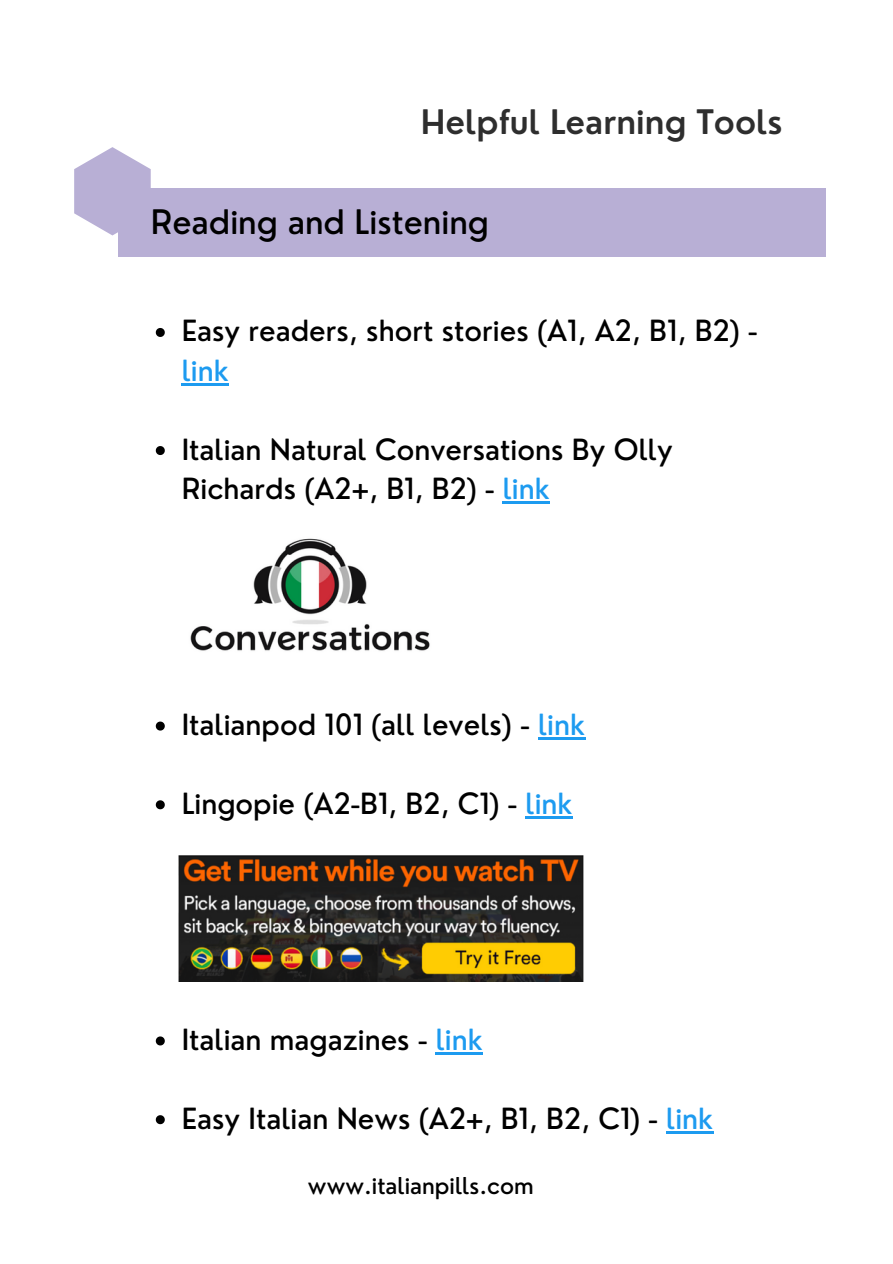
<style>
.page{position:relative;width:893px;height:1264px;background:#fff}
.page>*{position:absolute;margin:0;border:0;box-sizing:border-box;transform-origin:0 0}
.t1{font:600 33px "Nourd";color:#2e2e2e}
.t2{font:500 33px "Nourd";color:#000}
.t3{font:500 28.5px/39.3px "Nourd";color:#000}
.t4{font:500 28.5px "Nourd";color:#1d9bf0}
.t5{font:500 22.65px "Nourd";color:#000}
.s1{color:#1d9bf0}
</style>
<div class="page">
<div style="left:118px;top:188px;width:707px;height:68px;background:#b8afd5"></div>
<svg style="left:74px;top:147px;width:77px;height:88px"></svg>
<svg style="left:156px;top:328px;width:9px;height:9px"></svg>
<hr style="left:182px;top:383px;width:47px;height:2px;background:#1d9bf0">
<svg style="left:156px;top:446px;width:9px;height:9px"></svg>
<hr style="left:503px;top:501px;width:47px;height:2px;background:#1d9bf0">
<svg style="left:156px;top:721px;width:9px;height:9px"></svg>
<hr style="left:538px;top:737px;width:47px;height:2px;background:#1d9bf0">
<svg style="left:156px;top:800px;width:9px;height:9px"></svg>
<hr style="left:525px;top:816px;width:47px;height:2px;background:#1d9bf0">
<svg style="left:156px;top:1036px;width:9px;height:9px"></svg>
<hr style="left:435px;top:1052px;width:47px;height:2px;background:#1d9bf0">
<svg style="left:156px;top:1115px;width:9px;height:9px"></svg>
<hr style="left:666px;top:1130px;width:47px;height:3px;background:#1d9bf0">
<img style="left:178px;top:855px;width:405px;height:126px">
<img style="left:190px;top:538px;width:240px;height:113px">
<p class="t1" style="left:421px;top:101px;width:363px">Helpful Learning Tools</p>
<p class="t2" style="left:151px;top:200px;width:340px">Reading and Listening</p>
<p class="t3" style="left:182px;top:311px;width:577px">Easy readers, short stories (A1, A2, B1, B2) -</p>
<p class="t4" style="left:182px;top:352px;width:49px">link</p>
<p class="t3" style="left:182px;top:429px;width:492px">Italian Natural Conversations By Olly<br>Richards (A2+, B1, B2) - <span class="s1">link</span></p>
<p class="t3" style="left:182px;top:704px;width:405px">Italianpod 101 (all levels) - <span class="s1">link</span></p>
<p class="t3" style="left:182px;top:783px;width:392px">Lingopie (A2-B1, B2, C1) - <span class="s1">link</span></p>
<p class="t3" style="left:182px;top:1019px;width:302px">Italian magazines - <span class="s1">link</span></p>
<p class="t3" style="left:182px;top:1098px;width:533px">Easy Italian News (A2+, B1, B2, C1) - <span class="s1">link</span></p>
<p class="t5" style="left:308px;top:1171px;width:227px">www.italianpills.com</p>
</div>
